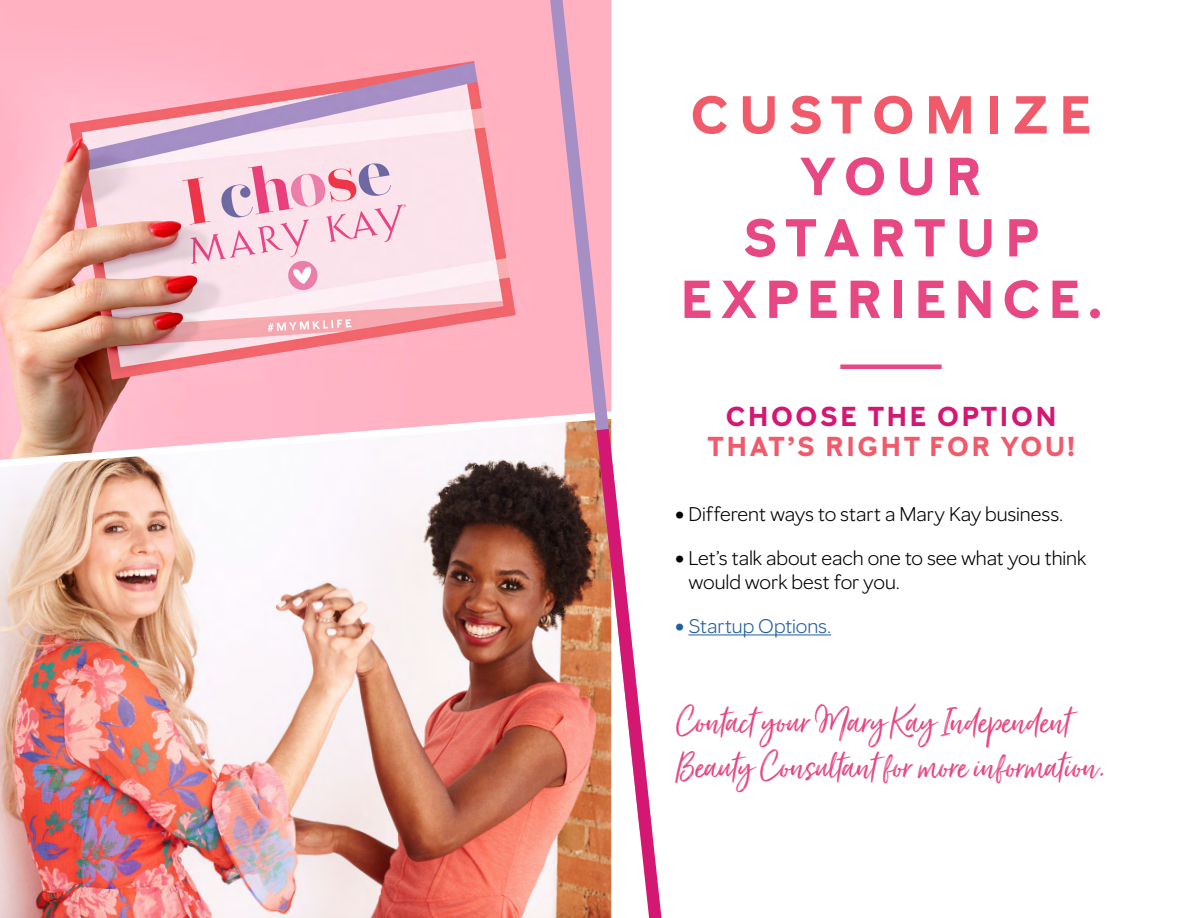
<style>
.page{position:relative;width:1188px;height:918px;background:#fff}
.page>*{position:absolute;margin:0;border:0;box-sizing:border-box;transform-origin:0 0}
.t1{font:700 52.5px/61.5px "Mary Kay Sans";letter-spacing:.15em;color:#e74783;text-align:center}
.t2{font:700 52.5px "Mary Kay Sans";letter-spacing:.2em;color:#f05a6a}
.t3{font:45px/45px "Just Lovely";letter-spacing:-.01em;color:#e74783}
.t4{font:700 27px "Mary Kay Sans";letter-spacing:.1em;color:#f05a6a}
.t5{font:700 27px "Mary Kay Sans";letter-spacing:.1em;color:#d31772}
.t6{font:19.5px/24px "Mary Kay Sans";letter-spacing:-.005em;color:#000}
.t7{font:19.5px "Mary Kay Sans";letter-spacing:-.005em;color:#215e9e}
</style>
<div class="page">
<img style="left:0;top:460px;width:589px;height:458px">
<img style="left:0;top:0;width:546px;height:460px">
<svg style="left:546px;top:0;width:66px;height:843px;background:#d6969b"></svg>
<svg style="left:589px;top:416px;width:73px;height:502px"></svg>
<hr style="left:688px;top:634px;width:143px;height:1px;background:#215e9e">
<div style="left:840px;top:364px;width:102px;height:5px;background:#e74783"></div>
<h1 class="t2" style="left:690px;top:83px;width:403px">CUSTOMIZE</h1>
<h1 class="t1" style="left:681px;top:145px;width:422px">YOUR<br>STARTUP<br>EXPERIENCE.</h1>
<h3 class="t5" style="left:726px;top:400px;width:332px">CHOOSE THE OPTION</h3>
<h3 class="t4" style="left:708px;top:430px;width:368px">THAT’S RIGHT FOR YOU!</h3>
<p class="t6" style="left:675px;top:501px;width:390px">• Different ways to start a Mary Kay business.</p>
<p class="t6" style="left:688px;top:546px;width:399px;text-indent:-13px">• Let’s talk about each one to see what you think would work best for you.</p>
<p class="t7" style="left:675px;top:614px;width:158px">• Startup Options.</p>
<h2 class="t3" style="left:675px;top:701px;width:433px">Contact your Mary Kay Independent<br>Beauty Consultant for more information.</h2>
</div>
